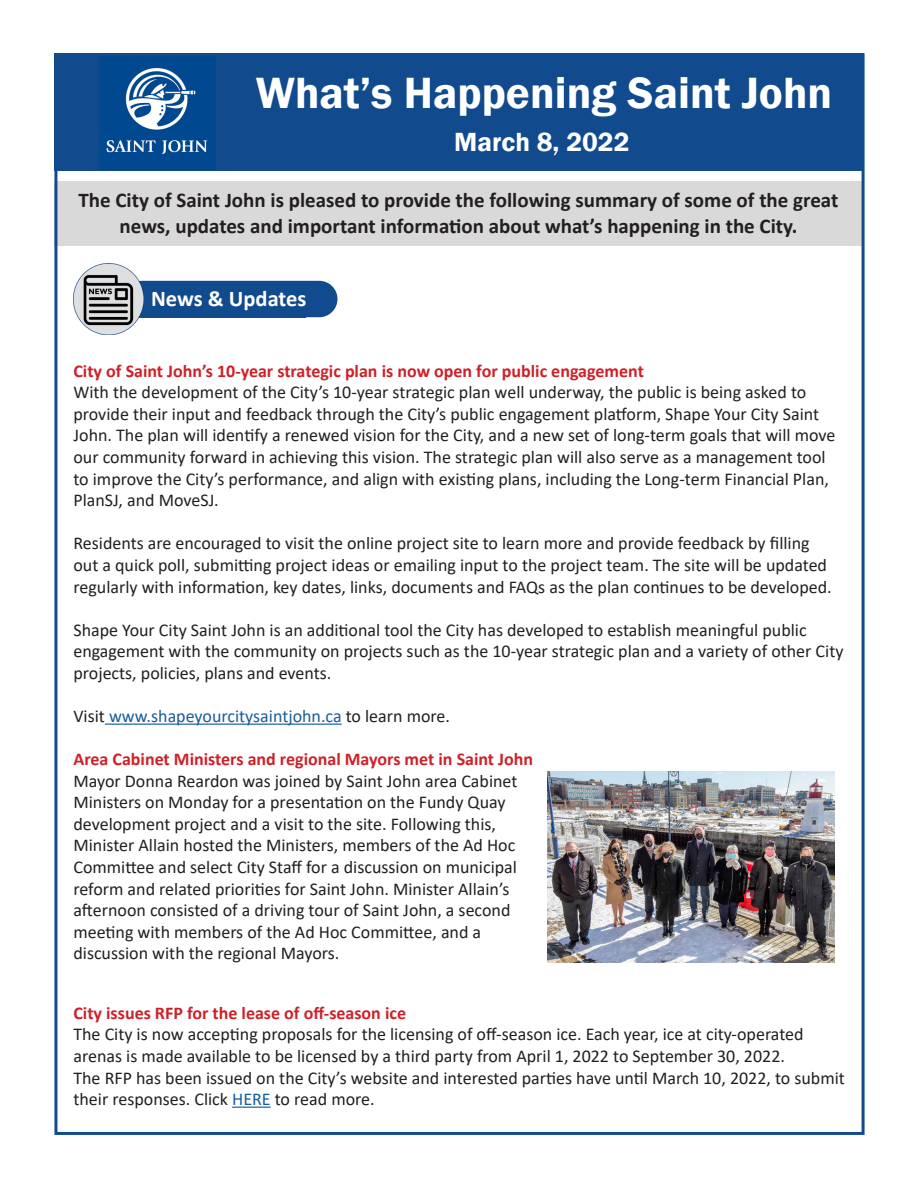
<style>
.page{position:relative;width:918px;height:1188px;background:#fff}
.page>*{position:absolute;margin:0;border:0;box-sizing:border-box;transform-origin:0 0}
.t1{font:600 45px "Franklin Gothic";color:#fff}
.t2{font:600 27px "Franklin Gothic";color:#fff}
.t3{font:700 22.5px "Calibri";color:#fff}
.t4{font:700 21px/25.2px "Calibri";color:#231f20;text-align:center}
.t5{font:18px/21.6px "Calibri";color:#231f20}
.t6{font:700 18px "Calibri";color:#cf2027}
.t7{font:18px "Calibri";color:#175d9e}
.s1{color:#231f20}
.s2{color:#175d9e}
</style>
<div class="page">
<div style="left:54px;top:181px;width:810px;height:65px;background:#d9d9d9"></div>
<div style="left:54px;top:53px;width:810px;height:118px;background:#114b8e"></div>
<img style="left:100px;top:57px;width:116px;height:112px">
<div style="left:124px;top:281px;width:213px;height:36px;background:#114b8e;border-radius:18px"></div>
<img style="left:73px;top:264px;width:71px;height:70px">
<hr style="left:105px;top:724px;width:237px;height:1px;background:#175d9e">
<img style="left:547px;top:771px;width:288px;height:192px">
<hr style="left:232px;top:1107px;width:39px;height:1px;background:#175d9e">
<p class="t1" style="left:256px;top:66px;width:578px">What’s Happening Saint John</p>
<p class="t2" style="left:454px;top:126px;width:177px">March 8, 2022</p>
<p class="t4" style="left:79px;top:187px;width:761px">The City of Saint John is pleased to provide the following summary of some of the great news, updates and important information about what’s happening in the City.</p>
<p class="t3" style="left:151px;top:282px;width:157px">News &amp; Updates</p>
<p class="t6" style="left:73px;top:358px;width:572px">City of Saint John’s 10-year strategic plan is now open for public engagement</p>
<p class="t5" style="left:73px;top:381px;width:764px">With the development of the City’s 10-year strategic plan well underway, the public is being asked to provide their input and feedback through the City’s public engagement platform, Shape Your City Saint John. The plan will identify a renewed vision for the City, and a new set of long-term goals that will move our community forward in achieving this vision. The strategic plan will also serve as a management tool to improve the City’s performance, and align with existing plans, including the Long-term Financial Plan, PlanSJ, and MoveSJ.</p>
<p class="t5" style="left:73px;top:532px;width:760px">Residents are encouraged to visit the online project site to learn more and provide feedback by filling out a quick poll, submitting project ideas or emailing input to the project team. The site will be updated regularly with information, key dates, links, documents and FAQs as the plan continues to be developed.</p>
<p class="t5" style="left:73px;top:618px;width:772px">Shape Your City Saint John is an additional tool the City has developed to establish meaningful public engagement with the community on projects such as the 10-year strategic plan and a variety of other City projects, policies, plans and events.</p>
<p class="t7" style="left:73px;top:704px;width:378px"><span class="s1">Visit</span> www.shapeyourcitysaintjohn.ca <span class="s1">to learn more.</span></p>
<p class="t6" style="left:73px;top:746px;width:461px">Area Cabinet Ministers and regional Mayors met in Saint John</p>
<p class="t5" style="left:73px;top:769px;width:446px">Mayor Donna Reardon was joined by Saint John area Cabinet Ministers on Monday for a presentation on the Fundy Quay development project and a visit to the site. Following this, Minister Allain hosted the Ministers, members of the Ad Hoc Committee and select City Staff for a discussion on municipal reform and related priorities for Saint John. Minister Allain’s afternoon consisted of a driving tour of Saint John, a second meeting with members of the Ad Hoc Committee, and a discussion with the regional Mayors.</p>
<p class="t6" style="left:73px;top:1000px;width:334px">City issues RFP for the lease of off-season ice</p>
<p class="t5" style="left:73px;top:1023px;width:732px">The City is now accepting proposals for the licensing of off-season ice. Each year, ice at city-operated arenas is made available to be licensed by a third party from April 1, 2022 to September 30, 2022.</p>
<p class="t5" style="left:73px;top:1066px;width:773px">The RFP has been issued on the City’s website and interested parties have until March 10, 2022, to submit their responses. Click <span class="s2">HERE</span> to read more.</p>
</div>
